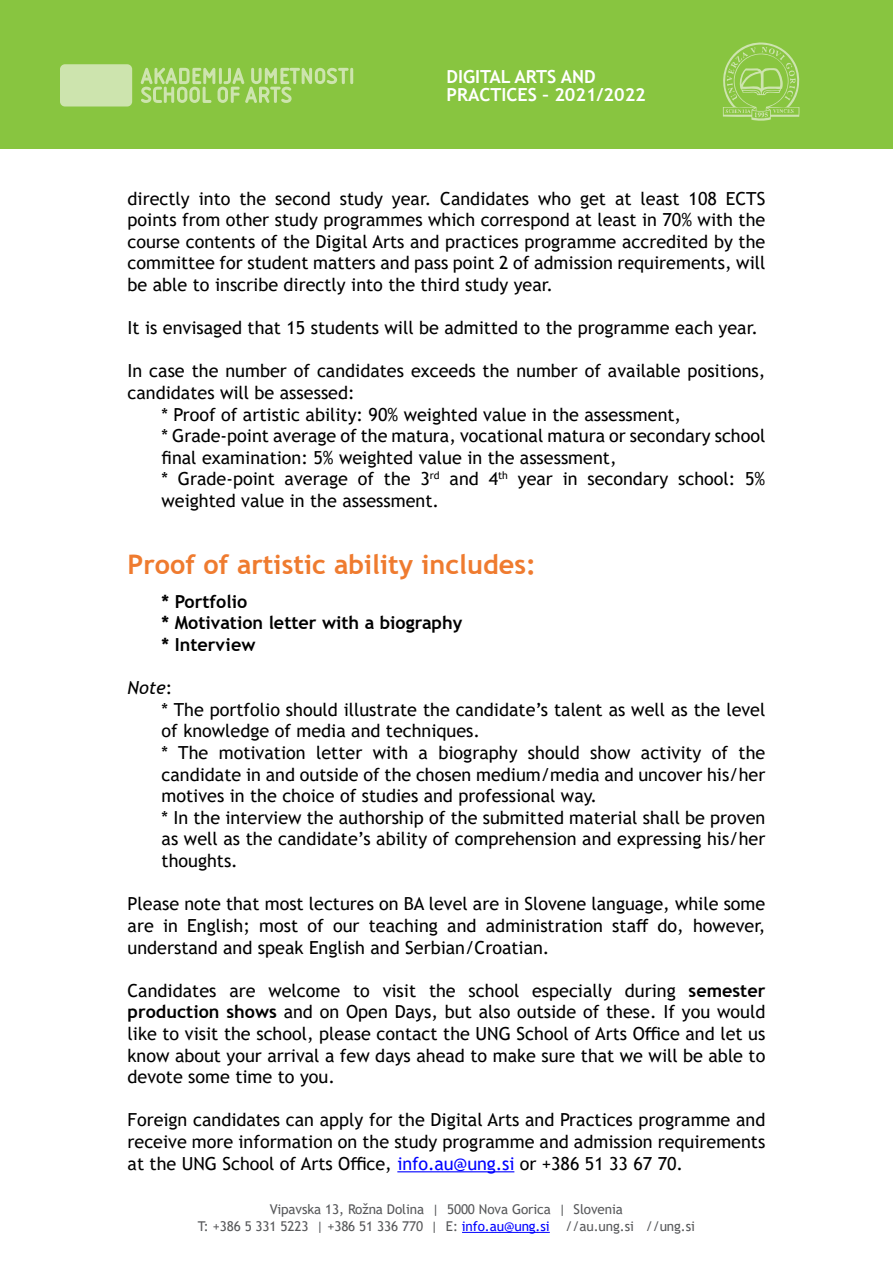
<style>
.page{position:relative;width:893px;height:1263px;background:#fff}
.page>*{position:absolute;margin:0;border:0;box-sizing:border-box;transform-origin:0 0}
.t1{font:700 27px "Trebuchet MS";color:#ef7b2f}
.t2{font:18px/21.6px "Trebuchet MS";color:#000;text-align:justify}
.t3{font:700 18px/21.6px "Trebuchet MS";color:#000}
.t4{font:700 18px/18px "Trebuchet MS";color:#fff}
.t5{font:13.5px/16.2px "Trebuchet MS";letter-spacing:-.005em;color:#58595b;text-align:center}
.s1{font-style:italic}
.s2{font-weight:700}
.s3{color:#00f}
</style>
<div class="page">
<div style="left:0;top:0;width:893px;height:149px;background:#88c540"></div>
<svg style="left:723px;top:42px;width:77px;height:79px"></svg>
<div style="left:60px;top:64px;width:72px;height:42px;background:#cde4ae;border-radius:5px"></div>
<svg style="left:141px;top:68px;width:212px;height:35px"></svg>
<hr style="left:462px;top:1232px;width:88px;height:1px;background:#00f">
<hr style="left:397px;top:1171px;width:117px;height:1px;background:#00f">
<p class="t4" style="left:446px;top:68px;width:201px">DIGITAL ARTS AND<br>PRACTICES – 2021/2022</p>
<p class="t2" style="left:128px;top:187px;width:639px">directly into the second study year. Candidates who get at least 108 ECTS points from other study programmes which correspond at least in 70% with the course contents of the Digital Arts and practices programme accredited by the committee for student matters and pass point 2 of admission requirements, will be able to inscribe directly into the third study year.</p>
<p class="t2" style="left:128px;top:317px;width:632px">It is envisaged that 15 students will be admitted to the programme each year.</p>
<p class="t2" style="left:128px;top:360px;width:639px">In case the number of candidates exceeds the number of available positions,</p>
<p class="t2" style="left:128px;top:382px;width:229px">candidates will be assessed:</p>
<p class="t2" style="left:162px;top:403px;width:521px">* Proof of artistic ability: 90% weighted value in the assessment,</p>
<p class="t2" style="left:162px;top:425px;width:605px">* Grade-point average of the matura, vocational matura or secondary school</p>
<p class="t2" style="left:162px;top:447px;width:457px">final examination: 5% weighted value in the assessment,</p>
<p class="t2" style="left:162px;top:468px;width:605px">* Grade-point average of the 3<sup>rd</sup> and 4<sup>th</sup> year in secondary school: 5%</p>
<p class="t2" style="left:162px;top:490px;width:279px">weighted value in the assessment.</p>
<h1 class="t1" style="left:128px;top:547px;width:410px">Proof of artistic ability includes:</h1>
<p class="t3" style="left:162px;top:591px;width:302px">* Portfolio<br>* Motivation letter with a biography * Interview</p>
<p class="t2" style="left:162px;top:677px;width:605px;text-align:left;text-indent:-34px"><span class="s1">Note</span>:<br>* The portfolio should illustrate the candidate’s talent as well as the level of knowledge of media and techniques.<br>* The motivation letter with a biography should show activity of the candidate in and outside of the chosen medium/media and uncover his/her motives in the choice of studies and professional way.<br>* In the interview the authorship of the submitted material shall be proven as well as the candidate’s ability of comprehension and expressing his/her thoughts.</p>
<p class="t2" style="left:128px;top:893px;width:639px">Please note that most lectures on BA level are in Slovene language, while some are in English; most of our teaching and administration staff do, however, understand and speak English and Serbian/Croatian.</p>
<p class="t2" style="left:128px;top:979px;width:639px">Candidates are welcome to visit the school especially during <span class="s2">semester production shows</span> and on Open Days, but also outside of these. If you would like to visit the school, please contact the UNG School of Arts Office and let us know about your arrival a few days ahead to make sure that we will be able to devote some time to you.</p>
<p class="t2" style="left:128px;top:1109px;width:639px">Foreign candidates can apply for the Digital Arts and Practices programme and receive more information on the study programme and admission requirements at the UNG School of Arts Office, <span class="s3">info.au@ung.si</span> or +386 51 33 67 70.</p>
<p class="t5" style="left:198px;top:1201px;width:499px">Vipavska 13, Rožna Dolina | 5000 Nova Gorica | Slovenia<br>T: +386 5 331 5223 | +386 51 336 770 | E: <span class="s3">info.au@ung.si</span> //au.ung.si //ung.si</p>
</div>
